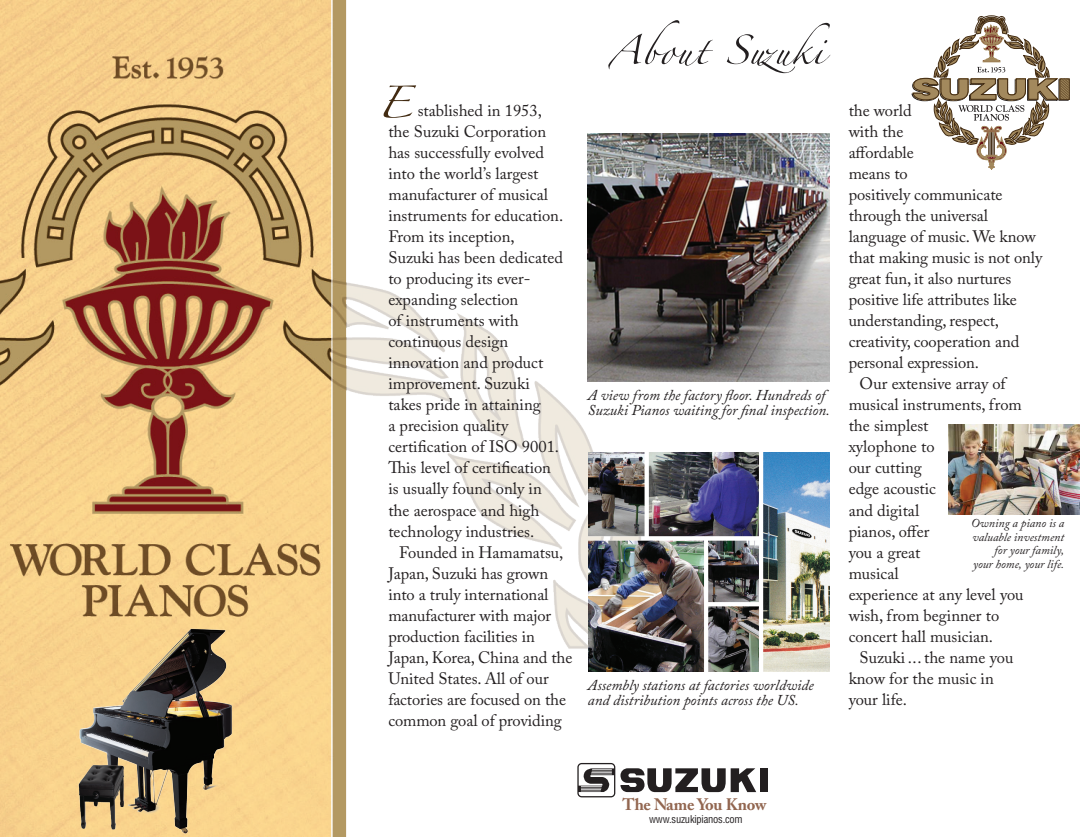
<style>
.page{position:relative;width:1080px;height:837px;background:#fff}
.page>*{position:absolute;margin:0;border:0;box-sizing:border-box;transform-origin:0 0}
.t1{font:72px "Zapfino Extra LT One";color:#422b12}
.t2{font:64.5px "Zapfino Extra LT One";letter-spacing:.02em;color:#231f20}
.t3{font:16.5px/21px "Adobe Caslon Pro";color:#231f20}
.t4{font:700 16.5px "Adobe Caslon Pro";letter-spacing:-.03em;color:#926650}
.t5{font:italic 15px/15px "Adobe Caslon Pro";color:#231f20}
.t6{font:italic 12px/13.5px "Adobe Caslon Pro";color:#231f20;text-align:right}
.t7{font:condensed 10.5px "Helvetica";letter-spacing:-.02em;color:#231f20}
</style>
<div class="page">
<img style="left:0;top:0;width:1070px;height:837px">
<img style="left:588px;top:452px;width:241px;height:219px">
<svg style="left:912px;top:16px;width:157px;height:154px"></svg>
<img style="left:588px;top:133px;width:241px;height:248px">
<img style="left:948px;top:424px;width:132px;height:91px">
<div style="left:760px;top:768px;width:7px;height:24px;background:#231f20"></div>
<svg style="left:577px;top:763px;width:179px;height:34px"></svg>
<img style="left:45px;top:629px;width:219px;height:208px">
<h1 class="t1" style="left:377px;top:50px;width:36px">E</h1>
<p class="t3" style="left:388px;top:100px;width:176px;text-indent:29px">stablished in 1953, the Suzuki Corporation has successfully evolved into the world’s largest manufacturer of musical instruments for education.<br>From its inception,<br>Suzuki has been dedicated to producing its ever&shy;expanding selection<br>of instruments with continuous design innovation and product improvement. Suzuki takes pride in attaining<br>a precision quality certification of ISO 9001.<br>This level of certification is usually found only in the aerospace and high technology industries.</p>
<p class="t3" style="left:388px;top:541px;width:186px;text-indent:11px">Founded in Hamamatsu,<br>Japan, Suzuki has grown into a truly international manufacturer with major production facilities in<br>Japan, Korea, China and the<br>United States. All of our factories are focused on the common goal of providing</p>
<h2 class="t2" style="left:609px;top:4px;width:217px">About Suzuki</h2>
<p class="t5" style="left:588px;top:388px;width:244px">A view from the factory floor. Hundreds of<br>Suzuki Pianos waiting for final inspection.</p>
<p class="t5" style="left:588px;top:677px;width:227px">Assembly stations at factories worldwide and distribution points across the US.</p>
<p class="t3" style="left:849px;top:100px;width:64px">the world</p>
<p class="t3" style="left:849px;top:121px;width:56px">with the</p>
<p class="t3" style="left:849px;top:142px;width:67px">affordable</p>
<p class="t3" style="left:849px;top:163px;width:61px">means to</p>
<p class="t3" style="left:849px;top:184px;width:155px">positively communicate</p>
<p class="t3" style="left:849px;top:205px;width:141px">through the universal</p>
<p class="t3" style="left:849px;top:226px;width:189px">language of music. We know</p>
<p class="t3" style="left:849px;top:247px;width:195px">that making music is not only</p>
<p class="t3" style="left:849px;top:268px;width:164px">great fun, it also nurtures</p>
<p class="t3" style="left:849px;top:289px;width:170px">positive life attributes like</p>
<p class="t3" style="left:849px;top:310px;width:152px">understanding, respect,</p>
<p class="t3" style="left:849px;top:331px;width:172px">creativity, cooperation and</p>
<p class="t3" style="left:849px;top:352px;width:132px">personal expression.</p>
<p class="t3" style="left:860px;top:373px;width:148px">Our extensive array of</p>
<p class="t3" style="left:849px;top:394px;width:175px">musical instruments, from</p>
<p class="t3" style="left:849px;top:415px;width:81px">the simplest</p>
<p class="t3" style="left:849px;top:436px;width:87px">xylophone to</p>
<p class="t3" style="left:849px;top:457px;width:75px">our cutting</p>
<p class="t3" style="left:849px;top:478px;width:89px">edge acoustic</p>
<p class="t3" style="left:849px;top:499px;width:72px">and digital</p>
<p class="t3" style="left:849px;top:520px;width:82px">pianos, offer</p>
<p class="t3" style="left:849px;top:541px;width:73px">you a great</p>
<p class="t3" style="left:849px;top:562px;width:51px">musical</p>
<p class="t3" style="left:849px;top:583px;width:176px">experience at any level you</p>
<p class="t3" style="left:849px;top:604px;width:152px">wish, from beginner to</p>
<p class="t3" style="left:849px;top:625px;width:146px">concert hall musician.</p>
<p class="t3" style="left:860px;top:646px;width:155px">Suzuki ... the name you</p>
<p class="t3" style="left:849px;top:667px;width:147px">know for the music in</p>
<p class="t3" style="left:849px;top:688px;width:60px">your life.</p>
<p class="t6" style="left:971px;top:516px;width:95px">Owning a piano is a valuable investment for your family,<br>your home, your life.</p>
<p class="t4" style="left:622px;top:795px;width:146px">The Name You Know</p>
<p class="t7" style="left:649px;top:812px;width:95px">www.suzukipianos.com</p>
</div>
